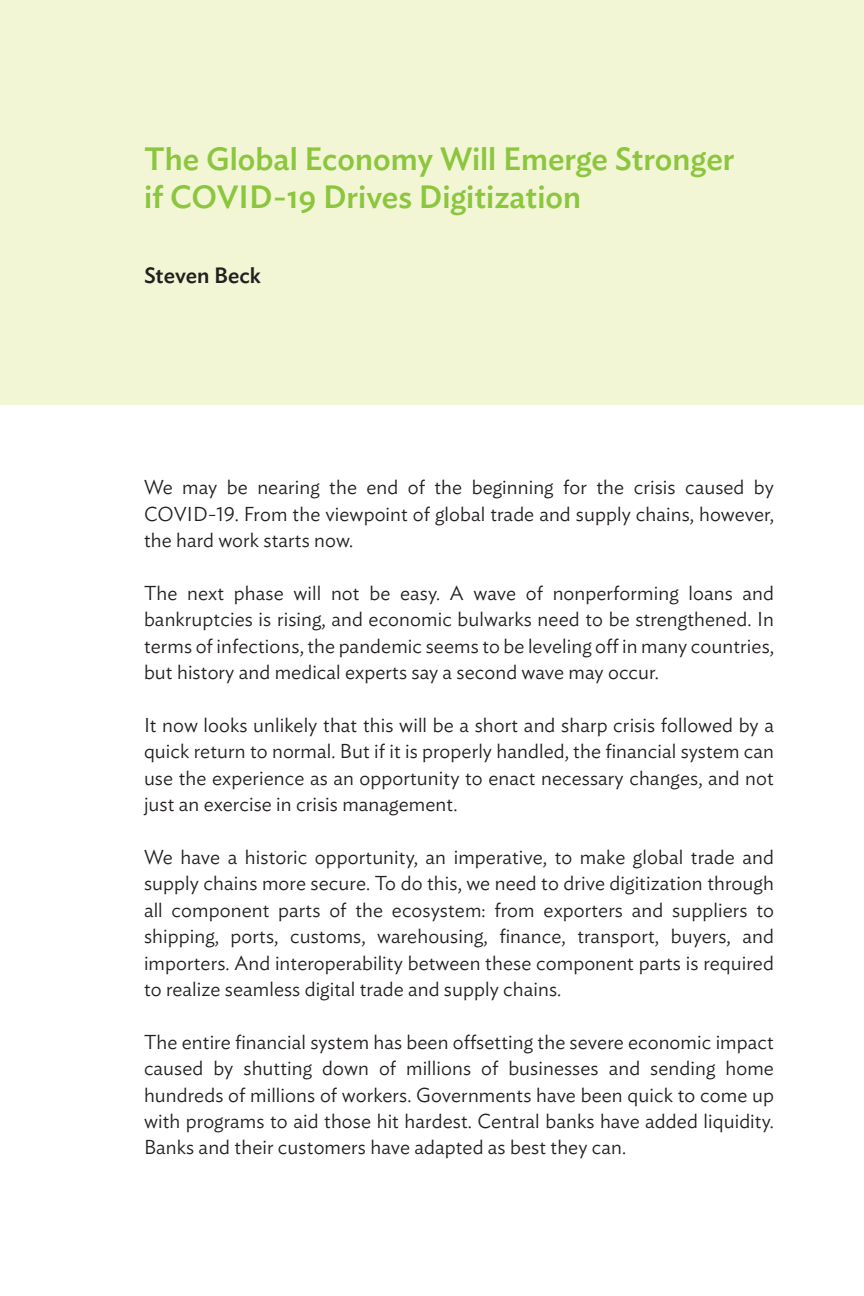
<style>
.page{position:relative;width:864px;height:1296px;background:#fff}
.page>*{position:absolute;margin:0;border:0;box-sizing:border-box;transform-origin:0 0}
.Level_1__chapter_tit{font:500 32px/38.4px "Ideal Sans";color:#8bc63e}
.Authors{font:500 22px "Ideal Sans";color:#231f20}
.Body_text{font:300 20px/26.4px "Ideal Sans";letter-spacing:.005em;color:#231f20;text-align:justify}
</style>
<div class="page">
<div style="left:0;top:0;width:864px;height:405px;background:#f2f6d5"></div>
<p class="Level_1__chapter_tit" style="left:144px;top:137px;width:592px">The Global Economy Will Emerge Stronger if COVID-19 Drives Digitization</p>
<p class="Authors" style="left:144px;top:259px;width:118px">Steven Beck</p>
<p class="Body_text" style="left:144px;top:473px;width:632px">We may be nearing the end of the beginning for the crisis caused by COVID-19. From the viewpoint of global trade and supply chains, however, the hard work starts now.</p>
<p class="Body_text" style="left:144px;top:578px;width:632px">The next phase will not be easy. A wave of nonperforming loans and bankruptcies is rising, and economic bulwarks need to be strengthened. In terms of infections, the pandemic seems to be leveling off in many countries, but history and medical experts say a second wave may occur.</p>
<p class="Body_text" style="left:144px;top:710px;width:632px">It now looks unlikely that this will be a short and sharp crisis followed by a quick return to normal. But if it is properly handled, the financial system can use the experience as an opportunity to enact necessary changes, and not just an exercise in crisis management.</p>
<p class="Body_text" style="left:144px;top:842px;width:632px">We have a historic opportunity, an imperative, to make global trade and supply chains more secure. To do this, we need to drive digitization through all component parts of the ecosystem: from exporters and suppliers to shipping, ports, customs, warehousing, finance, transport, buyers, and importers. And interoperability between these component parts is required to realize seamless digital trade and supply chains.</p>
<p class="Body_text" style="left:144px;top:1027px;width:631px">The entire financial system has been offsetting the severe economic impact caused by shutting down of millions of businesses and sending home hundreds of millions of workers. Governments have been quick to come up with programs to aid those hit hardest. Central banks have added liquidity.<br>Banks and their customers have adapted as best they can.</p>
</div>
